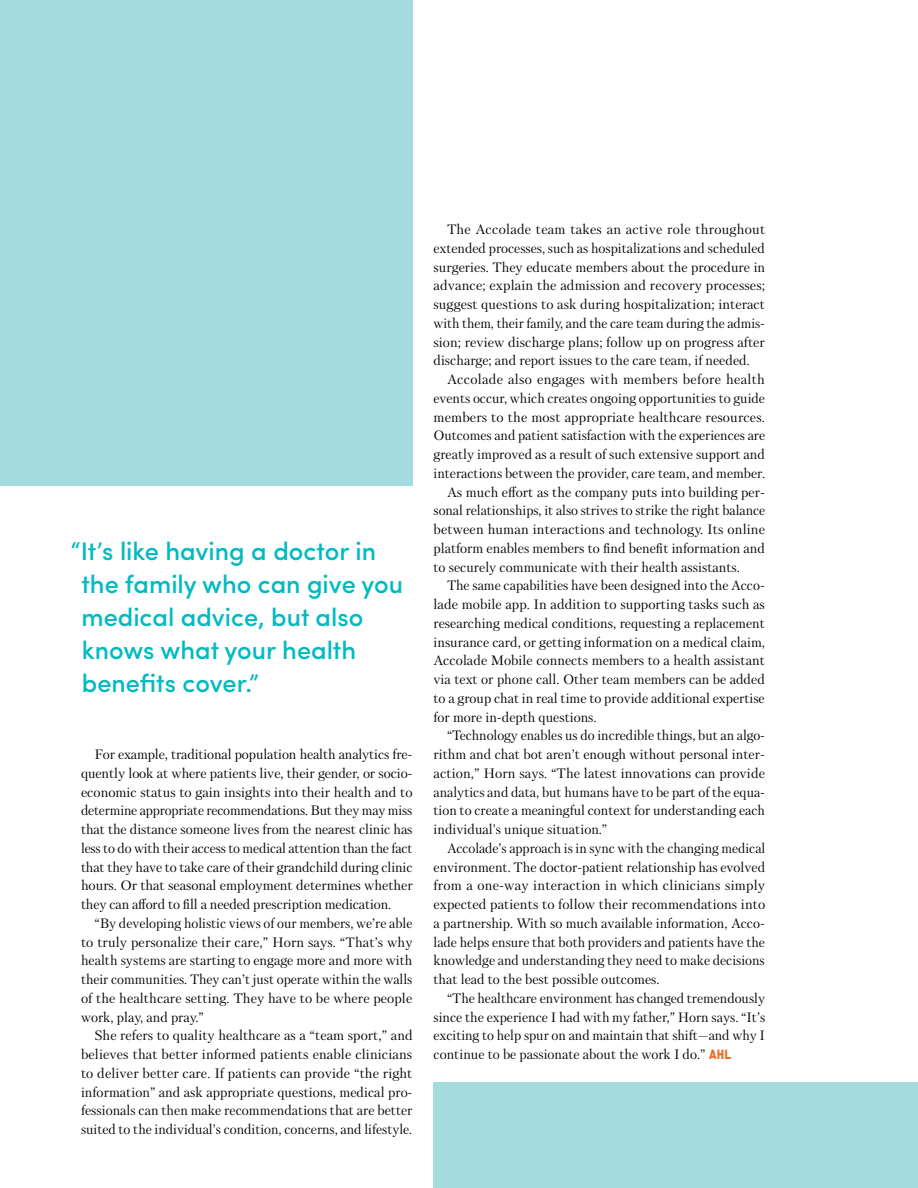
<style>
.page{position:relative;width:918px;height:1188px;background:#fff}
.page>*{position:absolute;margin:0;border:0;box-sizing:border-box;transform-origin:0 0}
.t1{font:500 25.5px/33px "Sofia Pro";color:#00bac0}
.t2{font:13.5px/18.8px "Petersburg";color:#000;text-align:justify}
.t3{font:13.5px "Petersburg";letter-spacing:.02em;color:#000}
.s1{font-family:"Liberator";color:#f36a29}
</style>
<div class="page">
<div style="left:0;top:0;width:413px;height:486px;background:#a4dbde"></div>
<div style="left:434px;top:1082px;width:484px;height:106px;background:#a4dbde"></div>
<h1 class="t1" style="left:81px;top:533px;width:323px;text-indent:-11px">“It’s like having a doctor in the family who can give you medical advice, but also knows what your health benefits cover.”</h1>
<p class="t2" style="left:81px;top:745px;width:333px;text-indent:14px">For example, traditional population health analytics fre&shy;quently look at where patients live, their gender, or socio&shy;economic status to gain insights into their health and to determine appropriate recommendations. But they may miss that the distance someone lives from the nearest clinic has less to do with their access to medical attention than the fact that they have to take care of their grandchild during clinic hours. Or that seasonal employment determines whether they can afford to fill a needed prescription medication.</p>
<p class="t2" style="left:81px;top:913px;width:333px;text-indent:14px">“By developing holistic views of our members, we’re able to truly personalize their care,” Horn says. “That’s why health systems are starting to engage more and more with their communities. They can’t just operate within the walls of the healthcare setting. They have to be where people work, play, and pray.”</p>
<p class="t2" style="left:81px;top:1026px;width:333px;text-indent:14px">She refers to quality healthcare as a “team sport,” and believes that better informed patients enable clinicians to deliver better care. If patients can provide “the right information” and ask appropriate questions, medical pro&shy;fessionals can then make recommendations that are better suited to the individual’s condition, concerns, and lifestyle.</p>
<p class="t2" style="left:434px;top:220px;width:333px;text-indent:14px">The Accolade team takes an active role throughout extended processes, such as hospitalizations and scheduled surgeries. They educate members about the procedure in advance; explain the admission and recovery processes; suggest questions to ask during hospitalization; interact with them, their family, and the care team during the admis&shy;sion; review discharge plans; follow up on progress after discharge; and report issues to the care team, if needed.</p>
<p class="t3" style="left:447px;top:370px;width:319px">Accolade also engages with members before health</p>
<p class="t2" style="left:434px;top:388px;width:333px">events occur, which creates ongoing opportunities to guide</p>
<p class="t2" style="left:434px;top:407px;width:333px">members to the most appropriate healthcare resources.</p>
<p class="t2" style="left:434px;top:426px;width:333px">Outcomes and patient satisfaction with the experiences are</p>
<p class="t2" style="left:434px;top:445px;width:333px">greatly improved as a result of such extensive support and</p>
<p class="t2" style="left:434px;top:463px;width:333px">interactions between the provider, care team, and member.</p>
<p class="t2" style="left:447px;top:482px;width:320px">As much effort as the company puts into building per-</p>
<p class="t2" style="left:434px;top:501px;width:333px">sonal relationships, it also strives to strike the right balance</p>
<p class="t2" style="left:434px;top:520px;width:333px">between human interactions and technology. Its online</p>
<p class="t2" style="left:434px;top:538px;width:333px">platform enables members to find benefit information and</p>
<p class="t2" style="left:434px;top:557px;width:308px">to securely communicate with their health assistants.</p>
<p class="t2" style="left:447px;top:576px;width:320px">The same capabilities have been designed into the Acco-</p>
<p class="t2" style="left:434px;top:595px;width:333px">lade mobile app. In addition to supporting tasks such as</p>
<p class="t2" style="left:434px;top:613px;width:333px">researching medical conditions, requesting a replacement</p>
<p class="t2" style="left:434px;top:632px;width:333px">insurance card, or getting information on a medical claim,</p>
<p class="t2" style="left:434px;top:651px;width:333px">Accolade Mobile connects members to a health assistant</p>
<p class="t2" style="left:434px;top:670px;width:333px">via text or phone call. Other team members can be added</p>
<p class="t2" style="left:434px;top:688px;width:333px">to a group chat in real time to provide additional expertise</p>
<p class="t2" style="left:434px;top:707px;width:165px">for more in-depth questions.</p>
<p class="t2" style="left:447px;top:726px;width:320px">“Technology enables us do incredible things, but an algo-</p>
<p class="t2" style="left:434px;top:745px;width:333px">rithm and chat bot aren’t enough without personal inter-</p>
<p class="t2" style="left:434px;top:763px;width:333px">action,” Horn says. “The latest innovations can provide</p>
<p class="t2" style="left:434px;top:782px;width:333px">analytics and data, but humans have to be part of the equa-</p>
<p class="t2" style="left:434px;top:801px;width:333px">tion to create a meaningful context for understanding each</p>
<p class="t2" style="left:434px;top:820px;width:175px">individual’s unique situation.”</p>
<p class="t2" style="left:447px;top:838px;width:320px">Accolade’s approach is in sync with the changing medical</p>
<p class="t2" style="left:434px;top:857px;width:333px">environment. The doctor-patient relationship has evolved</p>
<p class="t2" style="left:434px;top:876px;width:333px">from a one-way interaction in which clinicians simply</p>
<p class="t2" style="left:434px;top:895px;width:333px">expected patients to follow their recommendations into</p>
<p class="t2" style="left:434px;top:913px;width:333px">a partnership. With so much available information, Acco-</p>
<p class="t2" style="left:434px;top:932px;width:333px">lade helps ensure that both providers and patients have the</p>
<p class="t2" style="left:434px;top:951px;width:333px">knowledge and understanding they need to make decisions</p>
<p class="t2" style="left:434px;top:970px;width:228px">that lead to the best possible outcomes.</p>
<p class="t2" style="left:447px;top:988px;width:320px">“The healthcare environment has changed tremendously</p>
<p class="t2" style="left:434px;top:1007px;width:333px">since the experience I had with my father,” Horn says. “It’s</p>
<p class="t2" style="left:434px;top:1026px;width:333px">exciting to help spur on and maintain that shift—and why I</p>
<p class="t2" style="left:434px;top:1045px;width:300px">continue to be passionate about the work I do.” <span class="s1">AHL</span></p>
</div>
